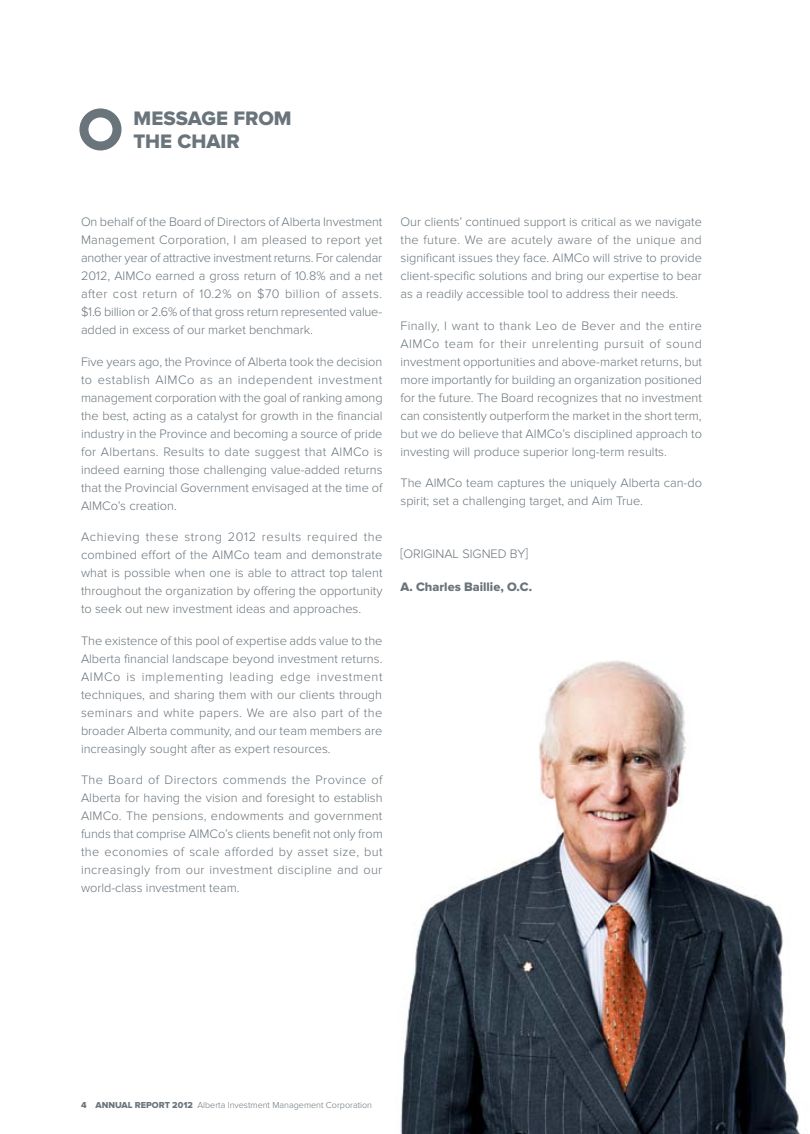
<style>
.page{position:relative;width:810px;height:1134px;background:#fff}
.page>*{position:absolute;margin:0;border:0;box-sizing:border-box;transform-origin:0 0}
.t1{font:20.25px/23.2px "Proxima Nova Extrabld";letter-spacing:.005em;color:#6a747b}
.t2{font:300 12.75px/18px "Proxima Nova";color:#6a747b;text-align:justify}
.t3{font:12.75px "Proxima Nova Extrabld";color:#6a747b}
.t4{font:300 9px "Proxima Nova";color:#6a747b}
.s1{font-family:"Proxima Nova Extrabld";font-weight:400}
</style>
<div class="page">
<div style="left:79px;top:108px;width:43px;height:42px;border:9px solid #6a747b;border-radius:50%"></div>
<img style="left:400px;top:660px;width:401px;height:474px">
<h1 class="t1" style="left:134px;top:107px;width:160px">MESSAGE FROM<br>THE CHAIR</h1>
<p class="t2" style="left:81px;top:213px;width:303px">On behalf of the Board of Directors of Alberta Investment Management Corporation, I am pleased to report yet another year of attractive investment returns. For calendar 2012, AIMCo earned a gross return of 10.8% and a net after cost return of 10.2% on $70 billion of assets. $1.6 billion or 2.6% of that gross return represented value&shy;added in excess of our market benchmark.</p>
<p class="t2" style="left:81px;top:353px;width:303px">Five years ago, the Province of Alberta took the decision to establish AIMCo as an independent investment management corporation with the goal of ranking among the best, acting as a catalyst for growth in the financial industry in the Province and becoming a source of pride for Albertans. Results to date suggest that AIMCo is indeed earning those challenging value-added returns that the Provincial Government envisaged at the time of AIMCo’s creation.</p>
<p class="t2" style="left:81px;top:528px;width:303px">Achieving these strong 2012 results required the combined effort of the AIMCo team and demonstrate what is possible when one is able to attract top talent throughout the organization by offering the opportunity to seek out new investment ideas and approaches.</p>
<p class="t2" style="left:81px;top:632px;width:303px">The existence of this pool of expertise adds value to the Alberta financial landscape beyond investment returns.<br>AIMCo is implementing leading edge investment techniques, and sharing them with our clients through seminars and white papers. We are also part of the broader Alberta community, and our team members are increasingly sought after as expert resources.</p>
<p class="t2" style="left:81px;top:771px;width:303px">The Board of Directors commends the Province of Alberta for having the vision and foresight to establish AIMCo. The pensions, endowments and government funds that comprise AIMCo’s clients benefit not only from the economies of scale afforded by asset size, but increasingly from our investment discipline and our world-class investment team.</p>
<p class="t2" style="left:401px;top:213px;width:303px">Our clients’ continued support is critical as we navigate the future. We are acutely aware of the unique and significant issues they face. AIMCo will strive to provide client-specific solutions and bring our expertise to bear as a readily accessible tool to address their needs.</p>
<p class="t2" style="left:401px;top:317px;width:303px">Finally, I want to thank Leo de Bever and the entire AIMCo team for their unrelenting pursuit of sound investment opportunities and above-market returns, but more importantly for building an organization positioned for the future. The Board recognizes that no investment can consistently outperform the market in the short term, but we do believe that AIMCo’s disciplined approach to investing will produce superior long-term results.</p>
<p class="t2" style="left:401px;top:474px;width:303px">The AIMCo team captures the uniquely Alberta can-do spirit; set a challenging target, and Aim True.</p>
<p class="t2" style="left:400px;top:544px;width:19px">[Origi</p>
<p class="t2" style="left:435px;top:544px;width:94px">nal signed by]</p>
<p class="t3" style="left:401px;top:579px;width:133px">A. CHARLES BAILLIE, O.C.</p>
<p class="t4" style="left:81px;top:1099px;width:293px"><span class="s1">4 ANNUAL REPORT 2012</span> Alberta Investment Management Corporation</p>
</div>
